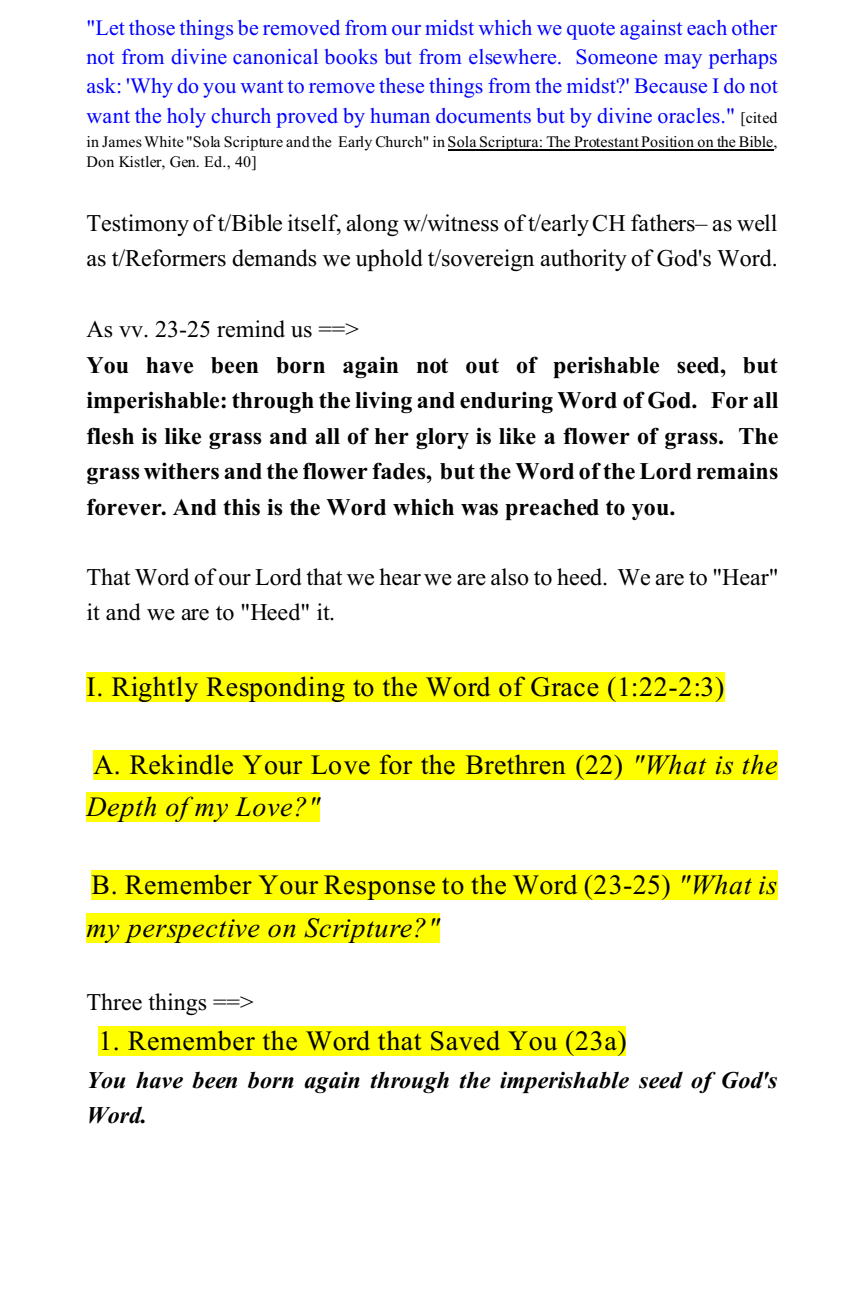
<style>
.page{position:relative;width:864px;height:1296px;background:#fff}
.page>*{position:absolute;margin:0;border:0;box-sizing:border-box;transform-origin:0 0}
.t1{font:28px/42.4px "Times New Roman";letter-spacing:.02em;color:#000}
.t2{font:700 24px/35.4px "Times New Roman";letter-spacing:.005em;color:#000;text-align:justify}
.t3{font:24px/35.6px "Times New Roman";color:#000}
.t4{font:italic 700 24px/34.8px "Times New Roman";letter-spacing:.005em;color:#000}
.t5{font:22px/29.2px "Times New Roman";letter-spacing:.005em;color:#00f;text-align:justify}
.t6{font:16px/20.6px "Times New Roman";letter-spacing:.015em;color:#000}
.s1{font-size:16px;color:#000}
.s2{font-style:italic}
</style>
<div class="page">
<hr style="left:448px;top:149px;width:326px;height:1px;background:#000">
<div style="left:86px;top:672px;width:639px;height:30px;background:#ff0"></div>
<div style="left:93px;top:750px;width:539px;height:30px;background:#ff0"></div>
<div style="left:632px;top:750px;width:146px;height:30px;background:#ff0"></div>
<div style="left:86px;top:793px;width:234px;height:29px;background:#ff0"></div>
<div style="left:91px;top:871px;width:416px;height:29px;background:#ff0"></div>
<div style="left:507px;top:871px;width:171px;height:29px;background:#ff0"></div>
<div style="left:678px;top:871px;width:74px;height:29px;background:#ff0"></div>
<div style="left:752px;top:871px;width:26px;height:29px;background:#ff0"></div>
<div style="left:86px;top:914px;width:354px;height:29px;background:#ff0"></div>
<div style="left:98px;top:1027px;width:528px;height:29px;background:#ff0"></div>
<p class="t5" style="left:86px;top:15px;width:693px">"Let those things be removed from our midst which we quote against each other not from divine canonical books but from elsewhere. Someone may perhaps ask: 'Why do you want to remove these things from the midst?' Because I do not want the holy church proved by human documents but by divine oracles." <span class="s1">[cited</span></p>
<p class="t6" style="left:86px;top:133px;width:693px">in James White "Sola Scripture and the Early Church" in Sola Scriptura: The Protestant Position on the Bible,<br>Don Kistler, Gen. Ed., 40]</p>
<p class="t3" style="left:86px;top:207px;width:693px">Testimony of t/Bible itself, along w/witness of t/early CH fathers– as well as t/Reformers demands we uphold t/sovereign authority of God's Word.</p>
<p class="t3" style="left:86px;top:314px;width:274px">As vv. 23-25 remind us ==&gt;</p>
<p class="t2" style="left:86px;top:350px;width:694px">You have been born again not out of perishable seed, but imperishable: through the living and enduring Word of God. For all flesh is like grass and all of her glory is like a flower of grass. The grass withers and the flower fades, but the Word of the Lord remains forever. And this is the Word which was preached to you.</p>
<p class="t3" style="left:86px;top:561px;width:694px">That Word of our Lord that we hear we are also to heed. We are to "Hear" it and we are to "Heed" it.</p>
<p class="t1" style="left:86px;top:668px;width:640px">I. Rightly Responding to the Word of Grace (1:22-2:3)</p>
<p class="t1" style="left:86px;top:746px;width:693px">A. Rekindle Your Love for the Brethren (22) <span class="s2">"What is the<br>Depth of my Love?"</span></p>
<p class="t1" style="left:86px;top:866px;width:692px">B. Remember Your Response to the Word (23-25) <span class="s2">"What is my perspective on Scripture?"</span></p>
<p class="t3" style="left:86px;top:987px;width:169px">Three things ==&gt;</p>
<p class="t1" style="left:98px;top:1022px;width:530px">1. Remember the Word that Saved You (23a)</p>
<p class="t4" style="left:86px;top:1065px;width:693px">You have been born again through the imperishable seed of God's<br>Word.</p>
</div>
